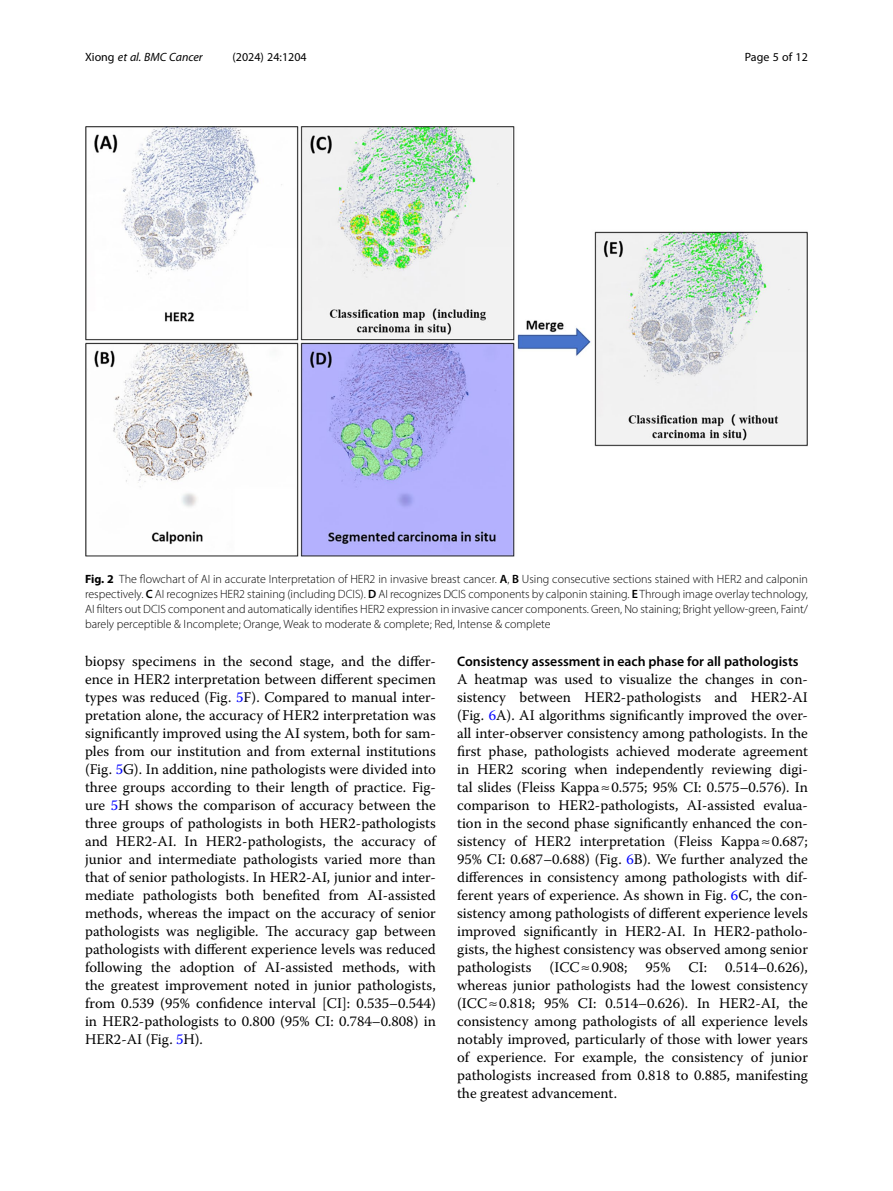
<style>
.page{position:relative;width:893px;height:1191px;background:#fff}
.page>*{position:absolute;margin:0;border:0;box-sizing:border-box;transform-origin:0 0}
.Body_Text{font:14.7px/18px "Warnock Pro";color:#000;text-align:justify}
.Body_Text_Indent{font:14.7px/18px "Warnock Pro";color:#000;text-align:justify}
.Head_2{font:600 13.8px "Myriad Pro";color:#000}
.Figure_Caption{font:300 12px/15px "Myriad Pro";color:#000;text-align:justify}
.t1{font:12px "Myriad Pro";color:#000}
.t2{font:italic 12px "Myriad Pro";color:#000}
.s1{font-style:normal}
.s2{font-weight:700}
.s3{font-weight:600}
.s4{color:#00f}
</style>
<div class="page">
<img style="left:85px;top:126px;width:723px;height:430px">
<p class="t2" style="left:85px;top:50px;width:119px"><span class="s1">Xiong</span> et al. BMC Cancer</p>
<p class="t1" style="left:233px;top:50px;width:76px">(2024) 24:1204</p>
<p class="t1" style="left:745px;top:50px;width:65px">Page 5 of 12</p>
<p class="Figure_Caption" style="left:85px;top:571px;width:724px"><span class="s2">Fig. 2</span> The flowchart of AI in accurate Interpretation of HER2 in invasive breast cancer. <span class="s3">A</span>, <span class="s3">B</span> Using consecutive sections stained with HER2 and calponin respectively. <span class="s3">C</span> AI recognizes HER2 staining (including DCIS). <span class="s3">D</span> AI recognizes DCIS components by calponin staining. <span class="s3">E</span> Through image overlay technology, AI filters out DCIS component and automatically identifies HER2 expression in invasive cancer components. Green, No staining; Bright yellow-green, Faint/ barely perceptible &amp; Incomplete; Orange, Weak to moderate &amp; complete; Red, Intense &amp; complete</p>
<p class="Body_Text_Indent" style="left:85px;top:652px;width:352px">biopsy specimens in the second stage, and the differ&shy;ence in HER2 interpretation between different specimen types was reduced (Fig. <span class="s4">5</span>F). Compared to manual inter&shy;pretation alone, the accuracy of HER2 interpretation was significantly improved using the AI system, both for sam&shy;ples from our institution and from external institutions (Fig. <span class="s4">5</span>G). In addition, nine pathologists were divided into three groups according to their length of practice. Fig&shy;ure <span class="s4">5</span>H shows the comparison of accuracy between the three groups of pathologists in both HER2-pathologists and HER2-AI. In HER2-pathologists, the accuracy of junior and intermediate pathologists varied more than that of senior pathologists. In HER2-AI, junior and inter&shy;mediate pathologists both benefited from AI-assisted methods, whereas the impact on the accuracy of senior pathologists was negligible. The accuracy gap between pathologists with different experience levels was reduced following the adoption of AI-assisted methods, with the greatest improvement noted in junior pathologists, from 0.539 (95% confidence interval [CI]: 0.535–0.544) in HER2-pathologists to 0.800 (95% CI: 0.784–0.808) in HER2-AI (Fig. <span class="s4">5</span>H).</p>
<p class="Head_2" style="left:457px;top:653px;width:343px">Consistency assessment in each phase for all pathologists</p>
<p class="Body_Text" style="left:457px;top:670px;width:352px">A heatmap was used to visualize the changes in con&shy;sistency between HER2-pathologists and HER2-AI (Fig. <span class="s4">6</span>A). AI algorithms significantly improved the over&shy;all inter-observer consistency among pathologists. In the first phase, pathologists achieved moderate agreement in HER2 scoring when independently reviewing digi&shy;tal slides (Fleiss Kappa≈0.575; 95% CI: 0.575–0.576). In comparison to HER2-pathologists, AI-assisted evalua&shy;tion in the second phase significantly enhanced the con&shy;sistency of HER2 interpretation (Fleiss Kappa≈0.687; 95% CI: 0.687–0.688) (Fig. <span class="s4">6</span>B). We further analyzed the differences in consistency among pathologists with dif&shy;ferent years of experience. As shown in Fig. <span class="s4">6</span>C, the con&shy;sistency among pathologists of different experience levels improved significantly in HER2-AI. In HER2-patholo&shy;gists, the highest consistency was observed among senior pathologists (ICC≈0.908; 95% CI: 0.514–0.626), whereas junior pathologists had the lowest consistency (ICC≈0.818; 95% CI: 0.514–0.626). In HER2-AI, the consistency among pathologists of all experience levels notably improved, particularly of those with lower years of experience. For example, the consistency of junior pathologists increased from 0.818 to 0.885, manifesting the greatest advancement.</p>
</div>
